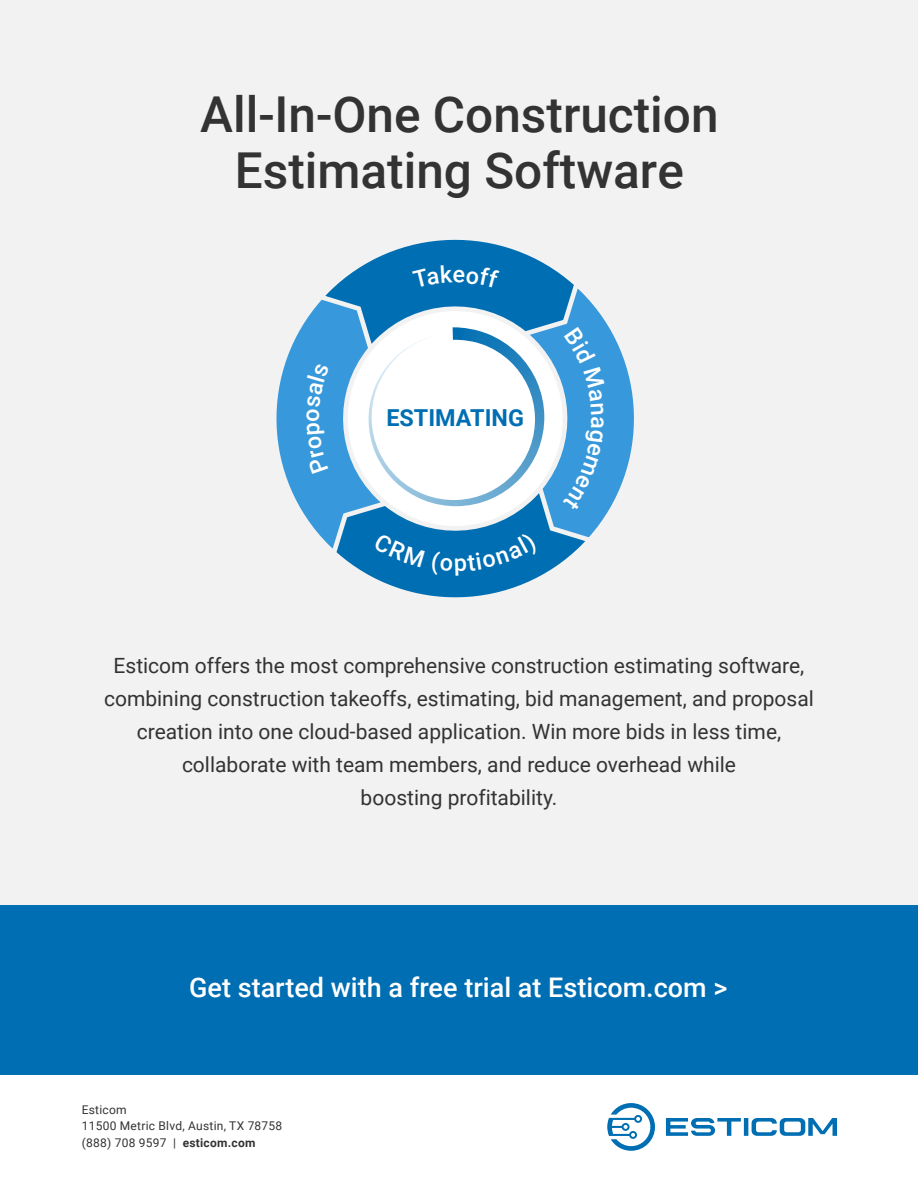
<style>
.page{position:relative;width:918px;height:1188px;background:#fff}
.page>*{position:absolute;margin:0;border:0;box-sizing:border-box;transform-origin:0 0}
.t1{font:500 49.5px/55.5px "Roboto";color:#333;text-align:center}
.t2{font:500 27px "Roboto";color:#fff}
.t3{font:700 23.4px "Roboto";color:#006eb2}
.t4{font:21px/33px "Roboto";color:#333;text-align:center}
.t5{font:12px/16.5px "Roboto";letter-spacing:.02em;color:#333}
.s1{font-weight:700}
</style>
<div class="page">
<div style="left:0;top:0;width:918px;height:905px;background:#f2f2f2"></div>
<div style="left:0;top:905px;width:918px;height:169px;background:#006eb2"></div>
<svg style="left:607px;top:1103px;width:230px;height:48px"></svg>
<svg style="left:276px;top:239px;width:358px;height:359px"></svg>
<h1 class="t1" style="left:200px;top:85px;width:520px">All-In-One Construction<br>Estimating Software</h1>
<p class="t3" style="left:386px;top:402px;width:139px">ESTIMATING</p>
<p class="t4" style="left:104px;top:648px;width:711px">Esticom offers the most comprehensive construction estimating software, combining construction takeoffs, estimating, bid management, and proposal creation into one cloud-based application. Win more bids in less time, collaborate with team members, and reduce overhead while<br>boosting profitability.</p>
<p class="t2" style="left:189px;top:968px;width:540px">Get started with a free trial at Esticom.com &gt;</p>
<p class="t5" style="left:82px;top:1101px;width:202px">Esticom<br>11500 Metric Blvd, Austin, TX 78758 (888) 708 9597 | <span class="s1">esticom.com</span></p>
</div>
